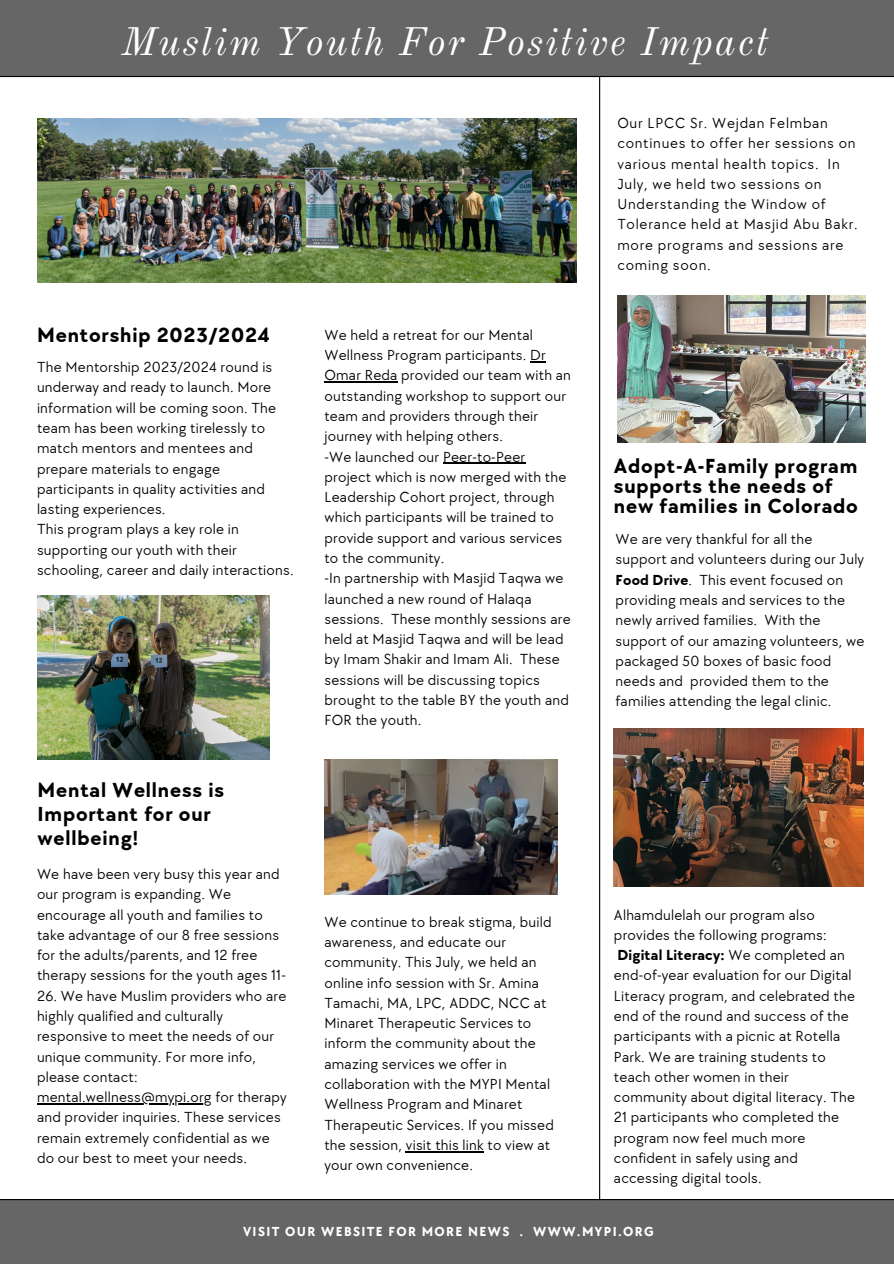
<style>
.page{position:relative;width:894px;height:1264px;background:#fff}
.page>*{position:absolute;margin:0;border:0;box-sizing:border-box;transform-origin:0 0}
.t1{font:italic 39px "Old Standard";letter-spacing:.05em;color:#fffffe}
.t2{font:700 21px/23.7px "TT Chocolates";letter-spacing:.04em;color:#000}
.t3{font:15px/20.2px "TT Chocolates";letter-spacing:.015em;color:#000}
.t4{font:15px/20.2px "TT Chocolates";letter-spacing:.05em;color:#000}
.t5{font:700 13.5px "TT Chocolates";letter-spacing:.1em;color:#fff}
.s1{font-weight:700}
</style>
<div class="page">
<div style="left:0;top:1200px;width:893px;height:63px;background:#666"></div>
<hr style="left:0;top:1198px;width:893px;height:2px;background:#000">
<hr style="left:599px;top:77px;width:1px;height:1123px;background:#000">
<div style="left:0;top:0;width:893px;height:76px;background:#666"></div>
<hr style="left:0;top:76px;width:893px;height:1px;background:#000">
<img style="left:38px;top:118px;width:538px;height:164px">
<img style="left:38px;top:596px;width:231px;height:163px">
<img style="left:324px;top:759px;width:233px;height:135px">
<img style="left:617px;top:295px;width:248px;height:147px">
<img style="left:613px;top:728px;width:249px;height:159px">
<svg style="left:530px;top:361px;width:16px;height:1px"></svg>
<hr style="left:324px;top:381px;width:73px;height:2px;background:#000">
<hr style="left:443px;top:462px;width:82px;height:2px;background:#000">
<hr style="left:37px;top:1103px;width:175px;height:1px;background:#000">
<hr style="left:406px;top:1150px;width:78px;height:2px;background:#000">
<p class="t1" style="left:121px;top:18px;width:648px">Muslim Youth For Positive Impact</p>
<p class="t2" style="left:37px;top:324px;width:234px">Mentorship 2023/2024</p>
<p class="t3" style="left:37px;top:357px;width:240px">The Mentorship 2023/2024 round is underway and ready to launch. More information will be coming soon. The team has been working tirelessly to match mentors and mentees and prepare materials to engage participants in quality activities and lasting experiences.</p>
<p class="t3" style="left:37px;top:519px;width:258px">This program plays a key role in supporting our youth with their schooling, career and daily interactions.</p>
<p class="t2" style="left:38px;top:779px;width:188px">Mental Wellness is<br>Important for our wellbeing!</p>
<p class="t3" style="left:324px;top:325px;width:248px">We held a retreat for our Mental Wellness Program participants. Dr Omar Reda provided our team with an outstanding workshop to support our team and providers through their journey with helping others.</p>
<p class="t3" style="left:324px;top:447px;width:243px">-We launched our Peer-to-Peer project which is now merged with the<br>Leadership Cohort project, through which participants will be trained to provide support and various services to the community.</p>
<p class="t3" style="left:324px;top:568px;width:247px">-In partnership with Masjid Taqwa we launched a new round of Halaqa sessions. These monthly sessions are held at Masjid Taqwa and will be lead by Imam Shakir and Imam Ali. These sessions will be discussing topics brought to the table BY the youth and<br>FOR the youth.</p>
<p class="t4" style="left:617px;top:113px;width:242px">Our LPCC Sr. Wejdan Felmban continues to offer her sessions on various mental health topics. In<br>July, we held two sessions on<br>Understanding the Window of<br>Tolerance held at Masjid Abu Bakr. more programs and sessions are coming soon.</p>
<p class="t2" style="left:613px;top:456px;width:245px;line-height:20.2px">Adopt-A-Family program supports the needs of new families in Colorado</p>
<p class="t3" style="left:615px;top:529px;width:250px">We are very thankful for all the support and volunteers during our July <span class="s1">Food Drive</span>. This event focused on providing meals and services to the newly arrived families. With the support of our amazing volunteers, we packaged 50 boxes of basic food needs and provided them to the families attending the legal clinic.</p>
<p class="t3" style="left:37px;top:864px;width:250px">We have been very busy this year and our program is expanding. We encourage all youth and families to take advantage of our 8 free sessions for the adults/parents, and 12 free therapy sessions for the youth ages 11-</p>
<p class="t3" style="left:37px;top:986px;width:251px">26. We have Muslim providers who are highly qualified and culturally responsive to meet the needs of our unique community. For more info, please contact: mental.wellness@mypi.org for therapy and provider inquiries. These services remain extremely confidential as we do our best to meet your needs.</p>
<p class="t3" style="left:613px;top:904px;width:242px">Alhamdulelah our program also provides the following programs:<br><span class="s1">Digital Literacy:</span> We completed an end-of-year evaluation for our Digital<br>Literacy program, and celebrated the end of the round and success of the participants with a picnic at Rotella<br>Park. We are training students to teach other women in their community about digital literacy. The<br>21 participants who completed the program now feel much more confident in safely using and accessing digital tools.</p>
<p class="t5" style="left:243px;top:1223px;width:412px">VISIT OUR WEBSITE FOR MORE NEWS . WWW.MYPI.ORG</p>
<p class="t3" style="left:324px;top:912px;width:231px">We continue to break stigma, build awareness, and educate our community. This July, we held an online info session with Sr. Amina<br>Tamachi, MA, LPC, ADDC, NCC at<br>Minaret Therapeutic Services to inform the community about the amazing services we offer in collaboration with the MYPI Mental<br>Wellness Program and Minaret<br>Therapeutic Services. If you missed the session, visit this link to view at your own convenience.</p>
</div>
